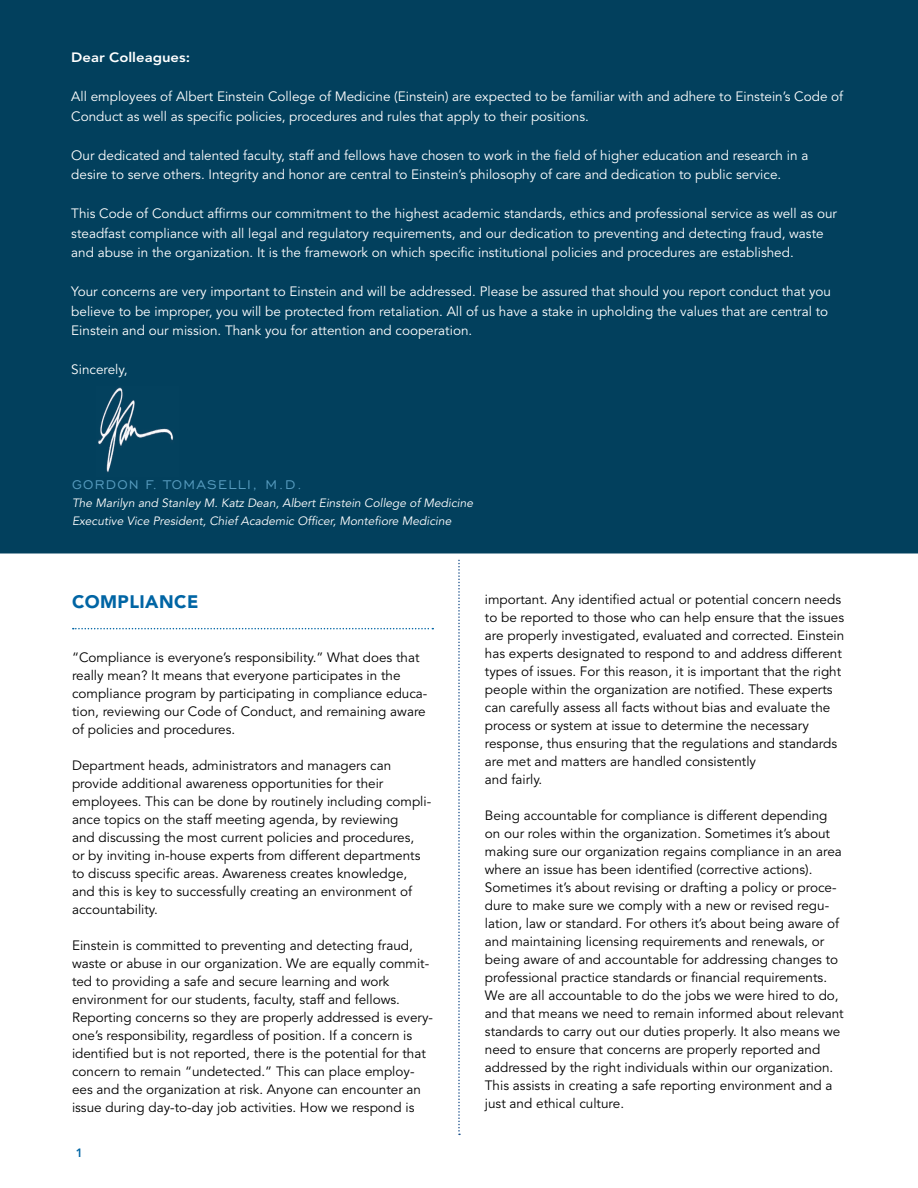
<style>
.page{position:relative;width:918px;height:1188px;background:#fff}
.page>*{position:absolute;margin:0;border:0;box-sizing:border-box;transform-origin:0 0}
.t1{font:900 18px "Avenir";letter-spacing:.025em;color:#0065a4}
.t2{font:16.2px "Engravers Gothic BT";letter-spacing:.08em;color:#569bbe}
.t3{font:13.5px/18px "Avenir";color:#000}
.t4{font:13.5px/19.5px "Avenir";color:#fff}
.t5{font:800 13.5px "Avenir";color:#fff;scale:1.1 1}
.t6{font:italic 12px/18px "Avenir";color:#fff}
.t7{font:800 12px "Avenir";color:#0065a4}
</style>
<div class="page">
<svg style="left:458px;top:559px;width:2px;height:576px"></svg>
<svg style="left:73px;top:628px;width:360px;height:1px"></svg>
<div style="left:0;top:0;width:918px;height:554px;background:#02405d"></div>
<div style="left:71px;top:386px;width:132px;height:90px;background:#02405d"></div>
<img style="left:98px;top:387px;width:76px;height:86px">
<p class="t5" style="left:71px;top:49px;width:109px">Dear Colleagues:</p>
<p class="t4" style="left:71px;top:87px;width:774px">All employees of Albert Einstein College of Medicine (Einstein) are expected to be familiar with and adhere to Einstein’s Code of<br>Conduct as well as specific policies, procedures and rules that apply to their positions.</p>
<p class="t4" style="left:71px;top:146px;width:739px">Our dedicated and talented faculty, staff and fellows have chosen to work in the field of higher education and research in a desire to serve others. Integrity and honor are central to Einstein’s philosophy of care and dedication to public service.</p>
<p class="t4" style="left:71px;top:204px;width:767px">This Code of Conduct affirms our commitment to the highest academic standards, ethics and professional service as well as our steadfast compliance with all legal and regulatory requirements, and our dedication to preventing and detecting fraud, waste and abuse in the organization. It is the framework on which specific institutional policies and procedures are established.</p>
<p class="t4" style="left:71px;top:282px;width:761px">Your concerns are very important to Einstein and will be addressed. Please be assured that should you report conduct that you believe to be improper, you will be protected from retaliation. All of us have a stake in upholding the values that are central to<br>Einstein and our mission. Thank you for attention and cooperation.</p>
<p class="t4" style="left:71px;top:360px;width:58px">Sincerely,</p>
<p class="t2" style="left:72px;top:476px;width:232px">GORDON F. TOMASELLI, M.D.</p>
<p class="t6" style="left:72px;top:494px;width:403px">The Marilyn and Stanley M. Katz Dean, Albert Einstein College of Medicine<br>Executive Vice President, Chief Academic Officer, Montefiore Medicine</p>
<h1 class="t1" style="left:72px;top:591px;width:128px">COMPLIANCE</h1>
<p class="t3" style="left:72px;top:648px;width:357px">“Compliance is everyone’s responsibility.” What does that really mean? It means that everyone participates in the compliance program by participating in compliance educa&shy;tion, reviewing our Code of Conduct, and remaining aware of policies and procedures.</p>
<p class="t3" style="left:72px;top:756px;width:361px">Department heads, administrators and managers can provide additional awareness opportunities for their employees. This can be done by routinely including compli&shy;ance topics on the staff meeting agenda, by reviewing<br>and discussing the most current policies and procedures,<br>or by inviting in-house experts from different departments to discuss specific areas. Awareness creates knowledge, and this is key to successfully creating an environment of accountability.</p>
<p class="t3" style="left:72px;top:936px;width:363px">Einstein is committed to preventing and detecting fraud, waste or abuse in our organization. We are equally commit&shy;ted to providing a safe and secure learning and work environment for our students, faculty, staff and fellows.<br>Reporting concerns so they are properly addressed is every&shy;one’s responsibility, regardless of position. If a concern is identified but is not reported, there is the potential for that concern to remain “undetected.” This can place employ&shy;ees and the organization at risk. Anyone can encounter an issue during day-to-day job activities. How we respond is</p>
<p class="t7" style="left:76px;top:1146px;width:9px">1</p>
<p class="t3" style="left:485px;top:591px;width:361px">important. Any identified actual or potential concern needs to be reported to those who can help ensure that the issues are properly investigated, evaluated and corrected. Einstein has experts designated to respond to and address different types of issues. For this reason, it is important that the right people within the organization are notified. These experts can carefully assess all facts without bias and evaluate the process or system at issue to determine the necessary response, thus ensuring that the regulations and standards are met and matters are handled consistently<br>and fairly.</p>
<p class="t3" style="left:485px;top:807px;width:360px">Being accountable for compliance is different depending on our roles within the organization. Sometimes it’s about making sure our organization regains compliance in an area where an issue has been identified (corrective actions).<br>Sometimes it’s about revising or drafting a policy or proce&shy;dure to make sure we comply with a new or revised regu&shy;lation, law or standard. For others it’s about being aware of and maintaining licensing requirements and renewals, or being aware of and accountable for addressing changes to professional practice standards or financial requirements.<br>We are all accountable to do the jobs we were hired to do, and that means we need to remain informed about relevant standards to carry out our duties properly. It also means we need to ensure that concerns are properly reported and addressed by the right individuals within our organization.<br>This assists in creating a safe reporting environment and a just and ethical culture.</p>
</div>
